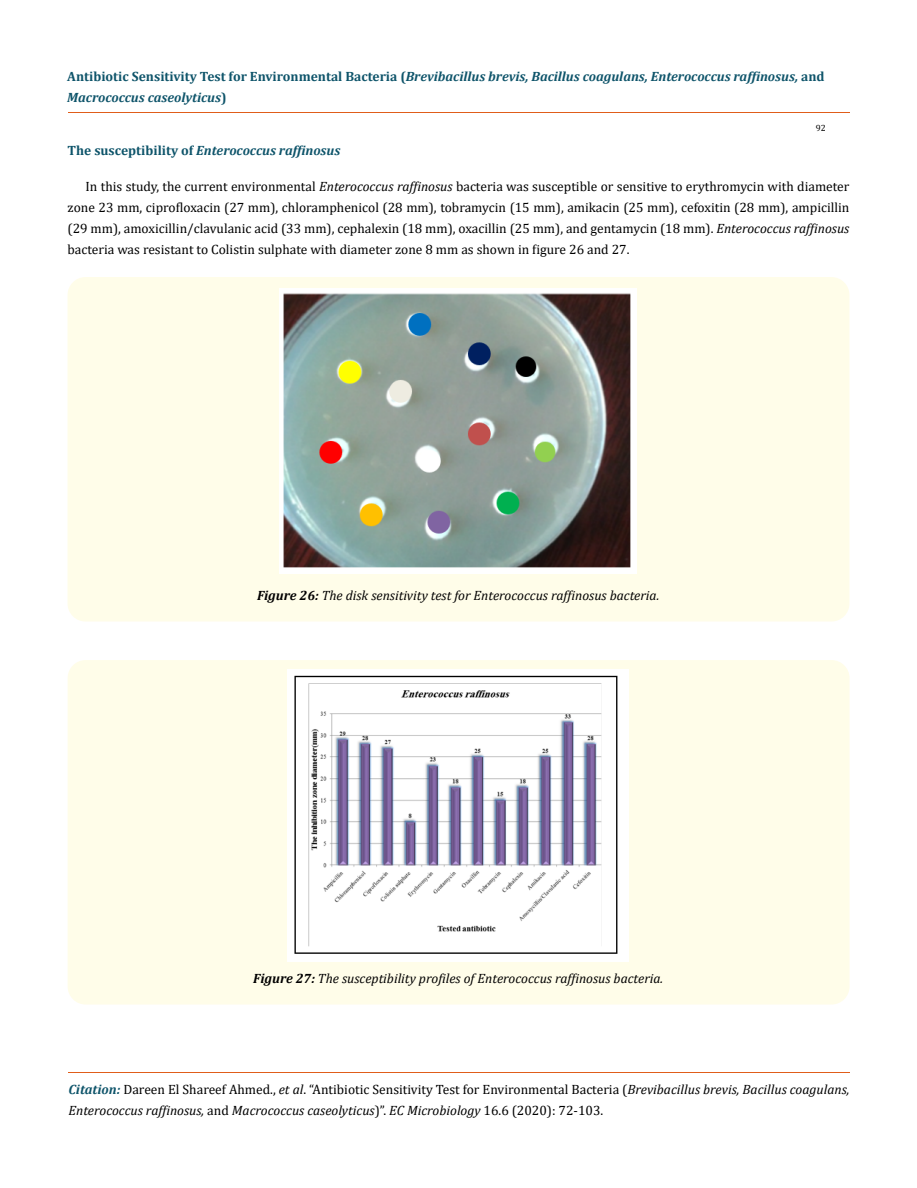
<style>
.page{position:relative;width:917px;height:1188px;background:#fff}
.page>*{position:absolute;margin:0;border:0;box-sizing:border-box;transform-origin:0 0}
.t1{font:13.5px/21px "Cambria";color:#000;text-align:justify}
.t2{font:italic 13.5px/21px "Cambria";color:#000}
.t3{font:italic 700 13.5px/21px "Cambria";color:#0e546a}
.t4{font:9px "Cambria";color:#000}
.s1{font-style:normal}
.s2{font-style:italic}
.s3{font-weight:700}
.s4{font-weight:700;color:#0e546a}
</style>
<div class="page">
<hr style="left:68px;top:112px;width:781px;height:1px;background:#e05d1a">
<hr style="left:68px;top:1072px;width:781px;height:1px;background:#e05d1a">
<div style="left:68px;top:277px;width:781px;height:345px;background:#fffde9;border-radius:18px"></div>
<div style="left:68px;top:660px;width:781px;height:345px;background:#fffde9;border-radius:18px"></div>
<img style="left:279px;top:289px;width:357px;height:285px">
<img style="left:287px;top:669px;width:341px;height:292px">
<p class="t3" style="left:67px;top:66px;width:758px"><span class="s1">Antibiotic Sensitivity Test for Environmental Bacteria (</span>Brevibacillus brevis, Bacillus coagulans, Enterococcus raffinosus, <span class="s1">and<br></span>Macrococcus caseolyticus<span class="s1">)</span></p>
<p class="t4" style="left:816px;top:123px;width:11px">92</p>
<p class="t3" style="left:68px;top:139px;width:274px"><span class="s1">The susceptibility of</span> Enterococcus raffinosus</p>
<p class="t1" style="left:67px;top:175px;width:783px;text-indent:18px">In this study, the current environmental <span class="s2">Enterococcus raffinosus</span> bacteria was susceptible or sensitive to erythromycin with diameter zone 23 mm, ciprofloxacin (27 mm), chloramphenicol (28 mm), tobramycin (15 mm), amikacin (25 mm), cefoxitin (28 mm), ampicillin (29 mm), amoxicillin/clavulanic acid (33 mm), cephalexin (18 mm), oxacillin (25 mm), and gentamycin (18 mm). <span class="s2">Enterococcus raffinosus </span>bacteria was resistant to Colistin sulphate with diameter zone 8 mm as shown in figure 26 and 27.</p>
<p class="t2" style="left:257px;top:585px;width:404px"><span class="s3">Figure 26:</span> The disk sensitivity test for Enterococcus raffinosus bacteria.</p>
<p class="t2" style="left:253px;top:968px;width:411px"><span class="s3">Figure 27:</span> The susceptibility profiles of Enterococcus raffinosus bacteria.</p>
<p class="t2" style="left:68px;top:1078px;width:782px"><span class="s4">Citation:</span> <span class="s1">Dareen El Shareef Ahmed.,</span> et al<span class="s1">. “Antibiotic Sensitivity Test for Environmental Bacteria (</span>Brevibacillus brevis, Bacillus coagulans,<br>Enterococcus raffinosus, <span class="s1">and</span> Macrococcus caseolyticus<span class="s1">)”.</span> EC Microbiology <span class="s1">16.6 (2020): 72-103.</span></p>
</div>
